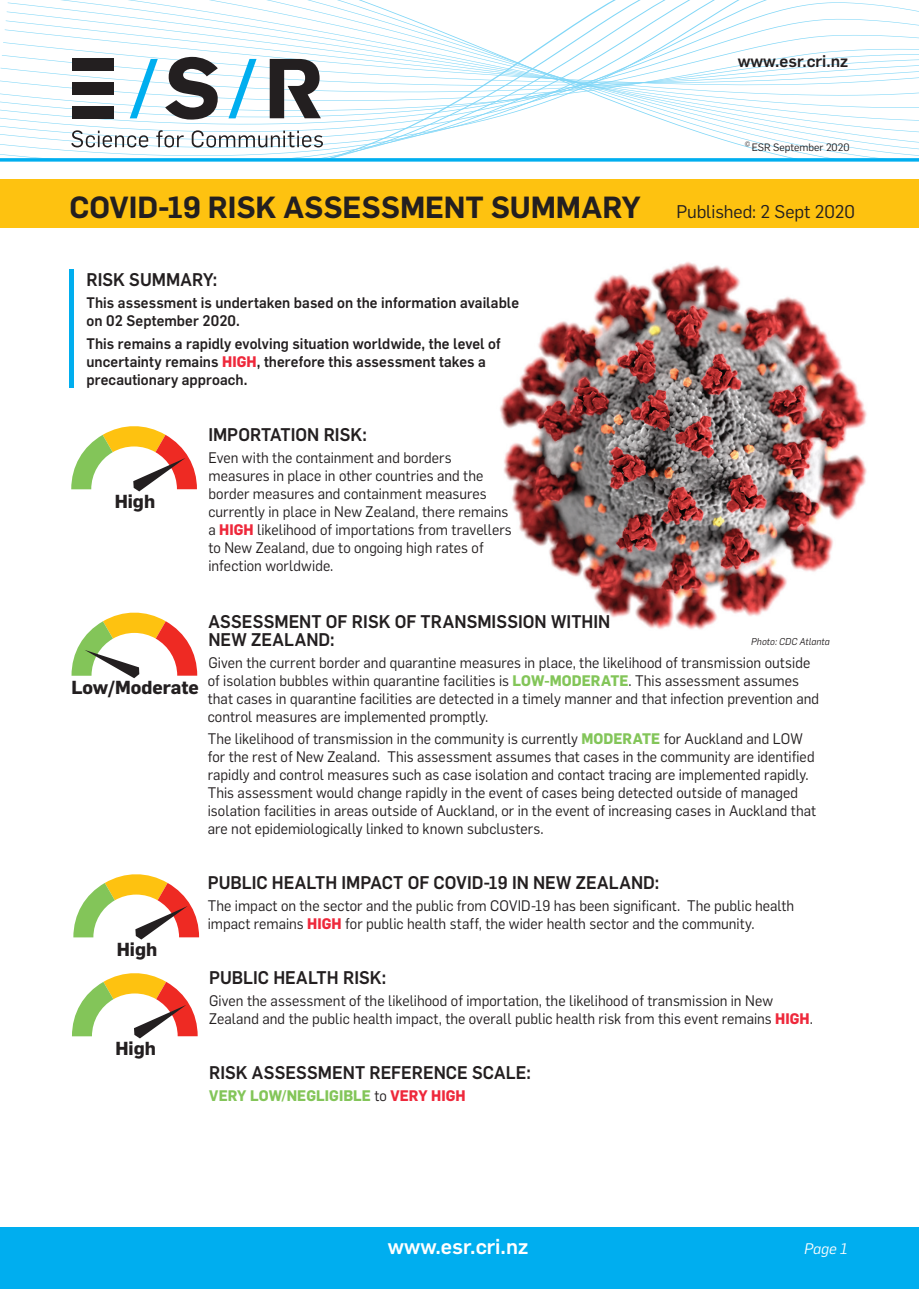
<style>
.page{position:relative;width:919px;height:1289px;background:#fff}
.page>*{position:absolute;margin:0;border:0;box-sizing:border-box;transform-origin:0 0}
.t1{font:600 30px "Flama";letter-spacing:-.005em;color:#231f20}
.t2{font:500 21px "Flama";color:#fff}
.t3{font:700 18.45px "Flama";color:#231f20}
.t4{font:500 18px/18px "Flama";color:#231f20;scale:.95 1}
.t5{font:500 16.5px "Flama";color:#231f20}
.t6{font:15px/18px "Flama";letter-spacing:.005em;color:#231f20;scale:.95 1}
.t7{font:500 15px/18px "Flama";letter-spacing:.005em;color:#231f20;scale:.95 1}
.t8{font:700 15px "Flama";letter-spacing:.005em;color:#83c559;scale:.95 1}
.t9{font:italic 15px "Flama";color:#fff}
.t10{font:10.5px "Flama";color:#231f20}
.t11{font:italic 9.75px "Flama";letter-spacing:.01em;color:#231f20;scale:.95 1}
.t12{font:6.15px "Flama";color:#231f20}
.s1{font-weight:400;font-size:18px}
.s2{font-weight:700;color:#ee283b}
.s3{font-weight:700;color:#83c559}
.s4{font-weight:400;color:#231f20}
.s5{color:#ee283b}
</style>
<div class="page">
<div style="left:0;top:179px;width:918px;height:48px;background:#fec210"></div>
<div style="left:0;top:1227px;width:918px;height:61px;background:#00aeef"></div>
<svg style="left:0;top:0;width:918px;height:158px"></svg>
<hr style="left:79px;top:58px;width:14px;height:4px;background:#231f20">
<hr style="left:0;top:158px;width:918px;height:3px;background:#00aeef">
<svg style="left:165px;top:57px;width:53px;height:63px"></svg>
<svg style="left:270px;top:59px;width:51px;height:59px"></svg>
<div style="left:72px;top:59px;width:42px;height:12px;background:#231f20"></div>
<div style="left:72px;top:83px;width:42px;height:12px;background:#231f20"></div>
<div style="left:72px;top:106px;width:42px;height:12px;background:#231f20"></div>
<svg style="left:130px;top:59px;width:28px;height:59px"></svg>
<svg style="left:228px;top:59px;width:28px;height:59px"></svg>
<svg style="left:71px;top:130px;width:77px;height:17px"></svg>
<svg style="left:156px;top:130px;width:28px;height:17px"></svg>
<svg style="left:192px;top:130px;width:131px;height:17px"></svg>
<img style="left:500px;top:261px;width:367px;height:369px">
<svg style="left:71px;top:426px;width:126px;height:65px"></svg>
<svg style="left:72px;top:973px;width:126px;height:65px"></svg>
<svg style="left:73px;top:874px;width:126px;height:65px"></svg>
<svg style="left:71px;top:612px;width:126px;height:66px"></svg>
<hr style="left:70px;top:269px;width:4px;height:119px;background:#00aeef">
<p class="t5" style="left:737px;top:50px;width:112px">www.esr.cri.nz</p>
<p class="t12" style="left:744px;top:139px;width:7px">©</p>
<p class="t10" style="left:752px;top:140px;width:99px">ESR September 2020</p>
<h1 class="t1" style="left:69px;top:185px;width:787px">COVID-19 RISK ASSESSMENT SUMMARY <span class="s1">Published: 2 Sept 2020</span></h1>
<p class="t4" style="left:86px;top:269px;width:139px">RISK SUMMARY:</p>
<p class="t7" style="left:86px;top:293px;width:457px">This assessment is undertaken based on the information available on 02 September 2020.</p>
<p class="t7" style="left:86px;top:333px;width:437px">This remains a rapidly evolving situation worldwide, the level of uncertainty remains <span class="s2">HIGH</span>, therefore this assessment takes a precautionary approach.</p>
<p class="t3" style="left:115px;top:487px;width:42px">High</p>
<p class="t4" style="left:208px;top:424px;width:168px">IMPORTATION RISK:</p>
<p class="t6" style="left:208px;top:448px;width:321px">Even with the containment and borders measures in place in other countries and the border measures and containment measures currently in place in New Zealand, there remains a <span class="s2">HIGH</span> likelihood of importations from travellers to New Zealand, due to ongoing high rates of infection worldwide.</p>
<p class="t3" style="left:71px;top:673px;width:129px">Low/Moderate</p>
<p class="t3" style="left:117px;top:935px;width:42px">High</p>
<p class="t3" style="left:115px;top:1034px;width:42px">High</p>
<p class="t4" style="left:208px;top:611px;width:424px">ASSESSMENT OF RISK OF TRANSMISSION WITHIN<br>NEW ZEALAND:</p>
<p class="t6" style="left:208px;top:652px;width:645px">Given the current border and quarantine measures in place, the likelihood of transmission outside of isolation bubbles within quarantine facilities is <span class="s3">LOW-MODERATE</span>. This assessment assumes that cases in quarantine facilities are detected in a timely manner and that infection prevention and control measures are implemented promptly.</p>
<p class="t6" style="left:208px;top:729px;width:642px">The likelihood of transmission in the community is currently <span class="s3">MODERATE</span> for Auckland and LOW for the rest of New Zealand. This assessment assumes that cases in the community are identified rapidly and control measures such as case isolation and contact tracing are implemented rapidly.<br>This assessment would change rapidly in the event of cases being detected outside of managed isolation facilities in areas outside of Auckland, or in the event of increasing cases in Auckland that are not epidemiologically linked to known subclusters.</p>
<p class="t4" style="left:208px;top:872px;width:477px">PUBLIC HEALTH IMPACT OF COVID-19 IN NEW ZEALAND:</p>
<p class="t6" style="left:208px;top:896px;width:619px">The impact on the sector and the public from COVID-19 has been significant. The public health impact remains <span class="s2">HIGH</span> for public health staff, the wider health sector and the community.</p>
<p class="t4" style="left:209px;top:967px;width:188px">PUBLIC HEALTH RISK:</p>
<p class="t6" style="left:209px;top:991px;width:637px">Given the assessment of the likelihood of importation, the likelihood of transmission in New<br>Zealand and the public health impact, the overall public health risk from this event remains <span class="s2">HIGH</span>.</p>
<p class="t4" style="left:209px;top:1062px;width:340px">RISK ASSESSMENT REFERENCE SCALE:</p>
<p class="t8" style="left:209px;top:1086px;width:271px">VERY LOW/NEGLIGIBLE <span class="s4">to</span> <span class="s5">VERY HIGH</span></p>
<p class="t11" style="left:751px;top:634px;width:84px">Photo: CDC Atlanta</p>
<h2 class="t2" style="left:388px;top:1230px;width:142px">www.esr.cri.nz</h2>
<p class="t9" style="left:804px;top:1238px;width:45px">Page 1</p>
</div>
